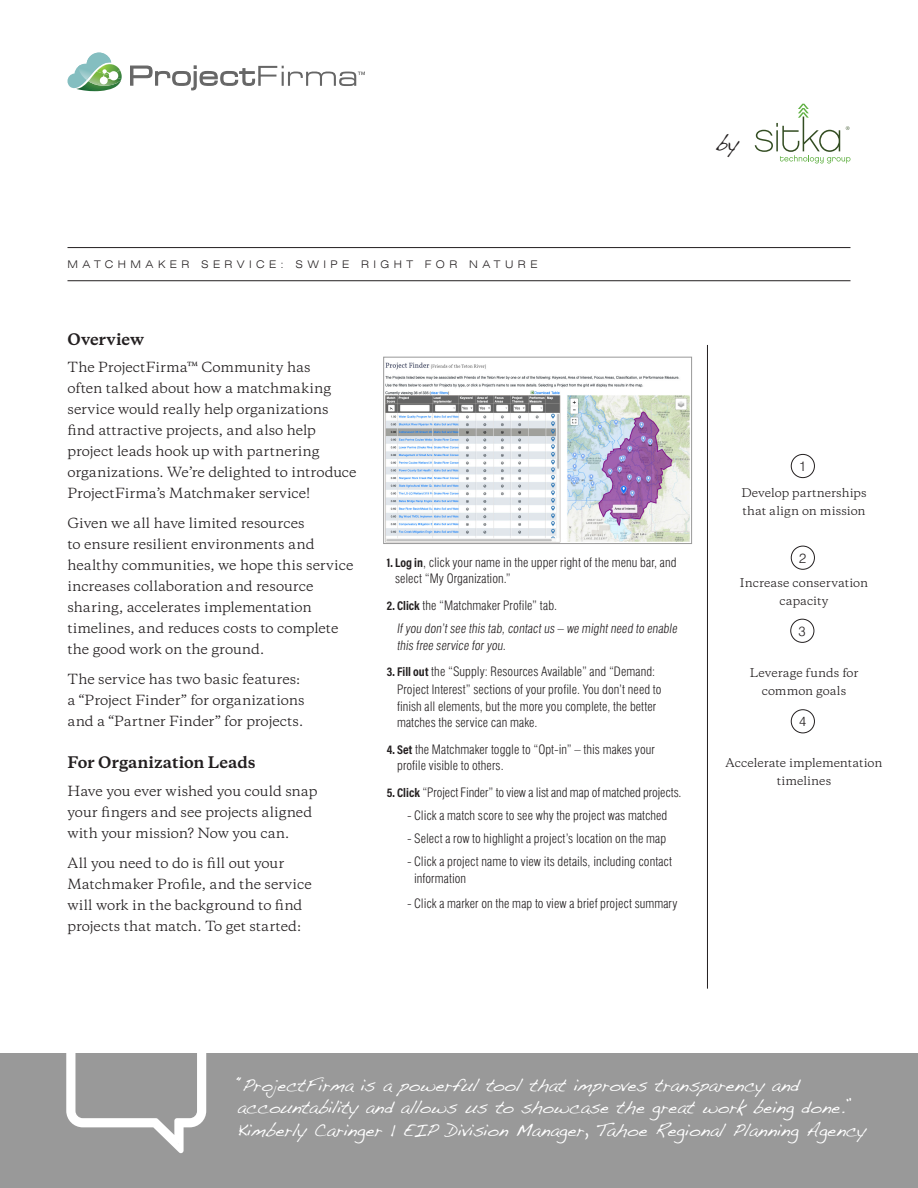
<style>
.page{position:relative;width:918px;height:1188px;background:#fff}
.page>*{position:absolute;margin:0;border:0;box-sizing:border-box;transform-origin:0 0}
.t1{font:21px "Handwriting Dakota";color:#231f20}
.quote{font:18px/22.5px "Handwriting Dakota";color:#fff}
.Large_Header_Black{font:700 15px "Copernicus";color:#231f20}
.t2{font:300 13.5px "Swiss 721 BT";color:#231f20}
.body{font:13.2px/21px "Copernicus";letter-spacing:-.005em;color:#231f20}
.side_bullet{font:300 condensed 12.75px/16.5px "Swiss 721 BT";letter-spacing:.005em;color:#231f20}
.side_bar_copy{font:11.25px/18px "Copernicus";letter-spacing:.005em;color:#231f20;text-align:center}
.t3{font:300 expanded 10.5px "Swiss 721 BT";letter-spacing:.42em;color:#231f20}
.s1{font-family:"Acumin Variable Concept";font-weight:400;font-stretch:normal}
</style>
<div class="page">
<svg style="left:755px;top:104px;width:95px;height:60px"></svg>
<svg style="left:68px;top:53px;width:54px;height:38px"></svg>
<svg style="left:130px;top:65px;width:235px;height:25px"></svg>
<div style="left:0;top:1053px;width:918px;height:135px;background:#999"></div>
<div style="left:791px;top:454px;width:24px;height:24px;border:1px solid #231f20;border-radius:50%"></div>
<div style="left:791px;top:546px;width:24px;height:24px;border:1px solid #231f20;border-radius:50%"></div>
<div style="left:790px;top:619px;width:24px;height:24px;border:1px solid #231f20;border-radius:50%"></div>
<div style="left:791px;top:709px;width:24px;height:24px;border:1px solid #231f20;border-radius:50%"></div>
<hr style="left:707px;top:345px;width:1px;height:644px;background:#231f20">
<hr style="left:68px;top:280px;width:782px;height:1px;background:#231f20">
<hr style="left:68px;top:247px;width:782px;height:1px;background:#231f20">
<svg style="left:66px;top:1053px;width:140px;height:100px"></svg>
<img style="left:385px;top:362px;width:305px;height:180px">
<div style="left:383px;top:357px;width:309px;height:187px;border:1px solid #999"></div>
<p class="t1" style="left:716px;top:130px;width:24px">by</p>
<p class="t3" style="left:68px;top:258px;width:472px">MATCHMAKER SERVICE: SWIPE RIGHT FOR NATURE</p>
<p class="Large_Header_Black" style="left:68px;top:329px;width:78px">Overview</p>
<p class="body" style="left:68px;top:357px;width:291px">The ProjectFirma™ Community has<br>often talked about how a matchmaking service would really help organizations find attractive projects, and also help project leads hook up with partnering organizations. We’re delighted to introduce ProjectFirma’s Matchmaker service!</p>
<p class="body" style="left:68px;top:513px;width:287px">Given we all have limited resources<br>to ensure resilient environments and healthy communities, we hope this service increases collaboration and resource sharing, accelerates implementation timelines, and reduces costs to complete the good work on the ground.</p>
<p class="body" style="left:68px;top:669px;width:239px">The service has two basic features: a “Project Finder” for organizations and a “Partner Finder” for projects.</p>
<p class="Large_Header_Black" style="left:68px;top:753px;width:190px">For Organization Leads</p>
<p class="body" style="left:68px;top:781px;width:251px">Have you ever wished you could snap your fingers and see projects aligned with your mission? Now you can.</p>
<p class="body" style="left:68px;top:852px;width:246px">All you need to do is fill out your Matchmaker Profile, and the service will work in the background to find projects that match. To get started:</p>
<p class="side_bullet" style="left:395px;top:554px;width:283px;text-indent:-8px"><span class="s1">1. Log in</span>, click your name in the upper right of the menu bar, and select “My Organization.”</p>
<p class="side_bullet" style="left:387px;top:597px;width:172px"><span class="s1">2. Click</span> the “Matchmaker Profile” tab.</p>
<p class="side_bullet" style="left:397px;top:620px;width:284px">Ifyou don’tsee this tab,contactus – we mightneed to enable this free service foryou.</p>
<p class="side_bullet" style="left:397px;top:663px;width:266px;line-height:18px;text-indent:-10px"><span class="s1">3. Fill out</span> the “Supply: Resources Available” and “Demand:<br>Project Interest” sections of your profile. You don’t need to</p>
<p class="side_bullet" style="left:397px;top:698px;width:261px">finish all elements, but the more you complete, the better matches the service can make.</p>
<p class="side_bullet" style="left:397px;top:741px;width:259px;text-indent:-10px"><span class="s1">4. Set</span> the Matchmaker toggle to “Opt-in” – this makes your profile visible to others.</p>
<p class="side_bullet" style="left:387px;top:784px;width:296px"><span class="s1">5. Click</span> “Project Finder” to view a list and map of matched projects.</p>
<p class="side_bullet" style="left:407px;top:807px;width:262px">- Click a match score to see why the project was matched</p>
<p class="side_bullet" style="left:407px;top:830px;width:261px">- Select a row to highlight a project’s location on the map</p>
<p class="side_bullet" style="left:414px;top:854px;width:259px;text-indent:-7px">- Click a project name to view its details, including contact information</p>
<p class="side_bullet" style="left:407px;top:895px;width:272px">- Click a marker on the map to view a brief project summary</p>
<p class="t2" style="left:799px;top:458px;width:9px">1</p>
<p class="side_bar_copy" style="left:741px;top:484px;width:127px;text-align:left">Develop partnerships that align on mission</p>
<p class="t2" style="left:799px;top:550px;width:9px">2</p>
<p class="side_bar_copy" style="left:740px;top:574px;width:130px">Increase conservation capacity</p>
<p class="t2" style="left:799px;top:623px;width:9px">3</p>
<p class="side_bar_copy" style="left:750px;top:664px;width:110px">Leverage funds for common goals</p>
<p class="t2" style="left:799px;top:713px;width:9px">4</p>
<p class="side_bar_copy" style="left:726px;top:754px;width:158px">Accelerate implementation timelines</p>
<p class="quote" style="left:238px;top:1073px;width:630px">“ProjectFirma is a powerful tool that improves transparency and accountability and allows us to showcase the great work being done.”<br>Kimberly Caringer | EIP Division Manager, Tahoe Regional Planning Agency</p>
</div>
